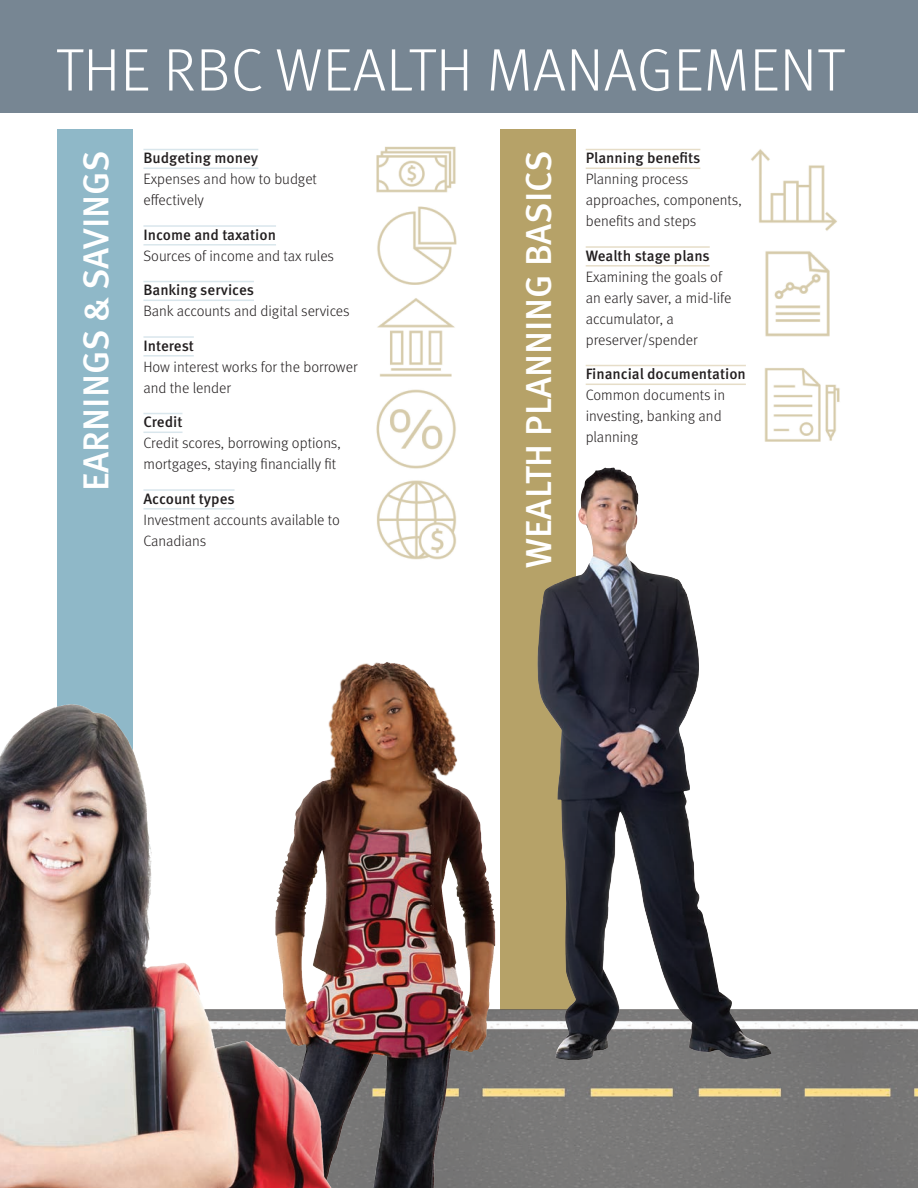
<style>
.page{position:relative;width:918px;height:1188px;background:#fff}
.page>*{position:absolute;margin:0;border:0;box-sizing:border-box;transform-origin:0 0}
.t1{font:300 60px "Meta OT";letter-spacing:.01em;color:#fff}
.t2{font:500 36px "Meta OT";color:#fff}
.t3{font:300 15px/21px "Meta OT";color:#231f20}
.dbl_spread_subheads{font:500 15px "Meta OT";color:#231f20}
</style>
<div class="page">
<img style="left:751px;top:149px;width:89px;height:293px">
<div style="left:57px;top:129px;width:76px;height:1059px;background:#8fb8c8"></div>
<div style="left:500px;top:129px;width:75px;height:880px;background:#b6a268"></div>
<img style="left:501px;top:1009px;width:417px;height:179px">
<hr style="left:143px;top:149px;width:115px;height:1px;background:#d9e6ec">
<hr style="left:143px;top:168px;width:115px;height:1px;background:#d9e6ec">
<hr style="left:143px;top:225px;width:133px;height:2px;background:#d9e6ec">
<hr style="left:143px;top:244px;width:133px;height:2px;background:#d9e6ec">
<hr style="left:143px;top:281px;width:111px;height:1px;background:#d9e6ec">
<hr style="left:143px;top:300px;width:111px;height:1px;background:#d9e6ec">
<hr style="left:143px;top:336px;width:51px;height:2px;background:#d9e6ec">
<hr style="left:143px;top:355px;width:51px;height:2px;background:#d9e6ec">
<hr style="left:143px;top:413px;width:39px;height:1px;background:#d9e6ec">
<hr style="left:143px;top:432px;width:39px;height:1px;background:#d9e6ec">
<hr style="left:143px;top:489px;width:92px;height:2px;background:#d9e6ec">
<hr style="left:143px;top:508px;width:92px;height:2px;background:#d9e6ec">
<hr style="left:586px;top:149px;width:114px;height:1px;background:#e6ddc8">
<hr style="left:586px;top:168px;width:114px;height:1px;background:#e6ddc8">
<hr style="left:586px;top:246px;width:124px;height:2px;background:#e6ddc8">
<hr style="left:586px;top:265px;width:124px;height:2px;background:#e6ddc8">
<hr style="left:586px;top:365px;width:160px;height:1px;background:#e6ddc8">
<hr style="left:586px;top:384px;width:160px;height:1px;background:#e6ddc8">
<img style="left:353px;top:662px;width:148px;height:526px">
<img style="left:0;top:669px;width:353px;height:519px">
<div style="left:0;top:0;width:918px;height:112px;background:#778693"></div>
<img style="left:536px;top:467px;width:235px;height:595px">
<img style="left:376px;top:146px;width:81px;height:414px">
<img style="left:914px;top:1009px;width:4px;height:153px">
<p class="t1" style="left:56px;top:35px;width:790px">THE RBC WEALTH MANAGEMENT</p>
<p class="t2" style="left:74px;top:491px;width:343px;rotate:-90deg">EARNINGS &amp; SAVINGS</p>
<p class="t2" style="left:516px;top:568px;width:419px;rotate:-90deg">WEALTH PLANNING BASICS</p>
<p class="dbl_spread_subheads" style="left:143px;top:149px;width:116px">Budgeting money</p>
<p class="t3" style="left:143px;top:169px;width:175px">Expenses and how to budget effectively</p>
<p class="dbl_spread_subheads" style="left:143px;top:225px;width:134px">Income and taxation</p>
<p class="t3" style="left:143px;top:245px;width:192px">Sources of income and tax rules</p>
<p class="dbl_spread_subheads" style="left:143px;top:281px;width:112px">Banking services</p>
<p class="t3" style="left:143px;top:301px;width:208px">Bank accounts and digital services</p>
<p class="dbl_spread_subheads" style="left:143px;top:336px;width:52px">Interest</p>
<p class="t3" style="left:143px;top:356px;width:216px">How interest works for the borrower and the lender</p>
<p class="dbl_spread_subheads" style="left:143px;top:413px;width:41px">Credit</p>
<p class="t3" style="left:143px;top:433px;width:199px">Credit scores, borrowing options, mortgages, staying financially fit</p>
<p class="dbl_spread_subheads" style="left:143px;top:489px;width:93px">Account types</p>
<p class="t3" style="left:143px;top:509px;width:198px">Investment accounts available to<br>Canadians</p>
<p class="dbl_spread_subheads" style="left:586px;top:149px;width:116px">Planning benefits</p>
<p class="t3" style="left:586px;top:169px;width:158px">Planning process approaches, components, benefits and steps</p>
<p class="dbl_spread_subheads" style="left:586px;top:246px;width:126px">Wealth stage plans</p>
<p class="t3" style="left:586px;top:266px;width:147px">Examining the goals of an early saver, a mid-life accumulator, a preserver/spender</p>
<p class="dbl_spread_subheads" style="left:586px;top:365px;width:162px">Financial documentation</p>
<p class="t3" style="left:586px;top:385px;width:141px">Common documents in investing, banking and planning</p>
</div>
